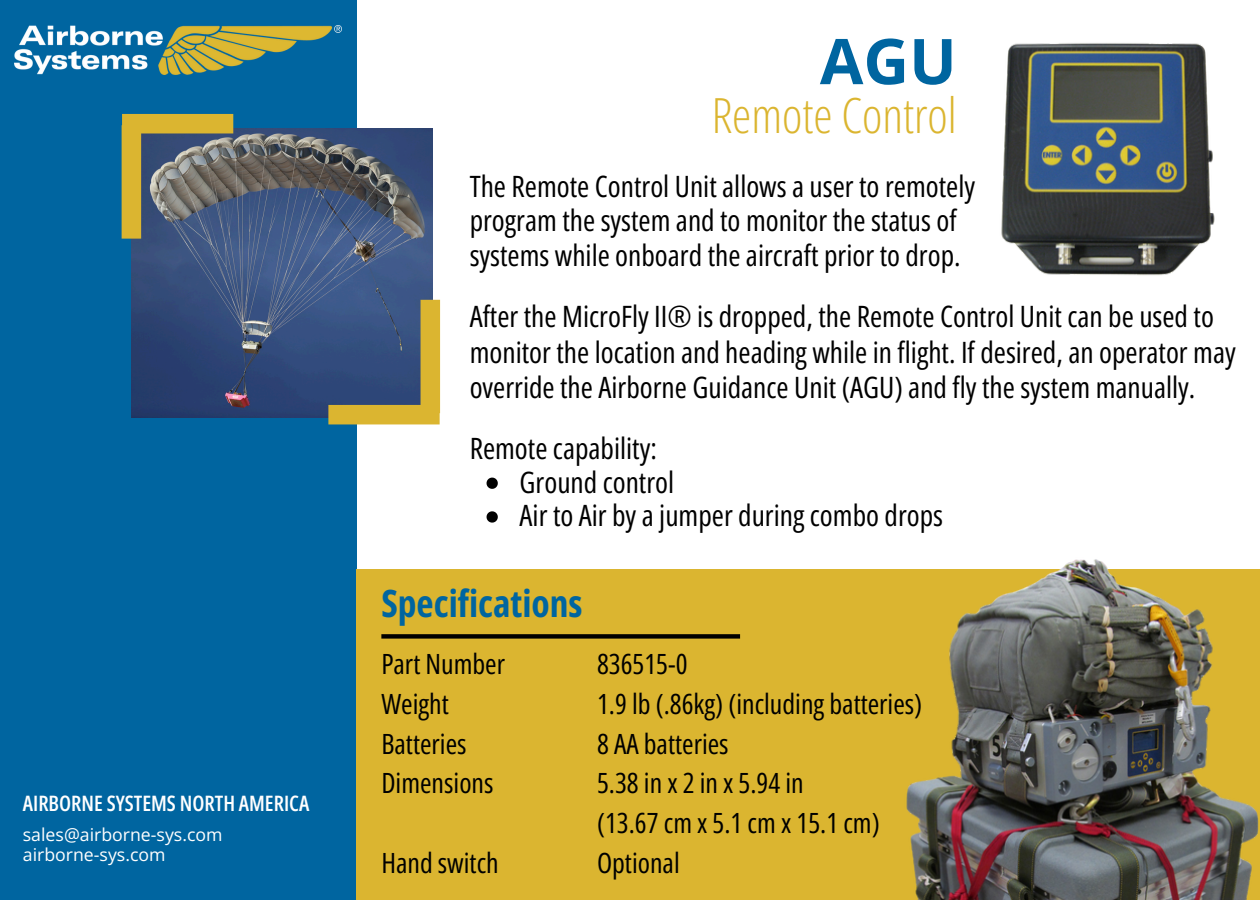
<style>
.page{position:relative;width:1260px;height:900px;background:#fff}
.page>*{position:absolute;margin:0;border:0;box-sizing:border-box;transform-origin:0 0}
.t1{font:700 63px "Open Sans";color:#0065a0}
.t2{font:300 48.5px "Open Sans Condensed";color:#dbb530}
.t3{font:700 37.5px "Open Sans Condensed";color:#0065a0}
.t4{font:29.5px/34.2px "Open Sans Condensed";color:#000}
.t5{font:27.75px/39.8px "Open Sans Condensed";color:#000}
.t6{font:600 21.25px "Open Sans Condensed";color:#fff}
.t7{font:17.75px "Open Sans";color:#fff}
</style>
<div class="page">
<div style="left:0;top:0;width:357px;height:900px;background:#0065a0"></div>
<img style="left:1001px;top:43px;width:214px;height:233px">
<img style="left:131px;top:128px;width:301px;height:290px">
<div style="left:122px;top:114px;width:111px;height:19px;background:#dbb530"></div>
<div style="left:122px;top:125px;width:19px;height:114px;background:#dbb530"></div>
<div style="left:328px;top:405px;width:112px;height:19px;background:#dbb530"></div>
<div style="left:421px;top:300px;width:19px;height:113px;background:#dbb530"></div>
<img style="left:15px;top:26px;width:326px;height:48px">
<div style="left:357px;top:569px;width:903px;height:331px;background:#dbb530"></div>
<div style="left:381px;top:634px;width:359px;height:5px;background:#000"></div>
<img style="left:906px;top:559px;width:353px;height:341px">
<svg style="left:487px;top:478px;width:11px;height:11px"></svg>
<svg style="left:487px;top:511px;width:11px;height:12px"></svg>
<h5 class="t6" style="left:23px;top:788px;width:288px">AIRBORNE SYSTEMS NORTH AMERICA</h5>
<p class="t7" style="left:23px;top:822px;width:201px">sales@airborne-sys.com</p>
<p class="t7" style="left:23px;top:842px;width:144px">airborne-sys.com</p>
<h5 class="t1" style="left:820px;top:17px;width:138px">AGU</h5>
<h5 class="t2" style="left:712px;top:82px;width:247px">Remote Control</h5>
<p class="t4" style="left:470px;top:169px;width:507px">The Remote Control Unit allows a user to remotely program the system and to monitor the status of systems while onboard the aircraft prior to drop.</p>
<h3 class="t4" style="left:470px;top:298px;width:768px;line-height:35.2px">After the MicroFly II® is dropped, the Remote Control Unit can be used to monitor the location and heading while in flight. If desired, an operator may override the Airborne Guidance Unit (AGU) and fly the system manually.</h3>
<h5 class="t4" style="left:470px;top:430px;width:189px">Remote capability:</h5>
<h5 class="t4" style="left:520px;top:464px;width:156px">Ground control</h5>
<h5 class="t4" style="left:520px;top:498px;width:425px">Air to Air by a jumper during combo drops</h5>
<p class="t3" style="left:381px;top:577px;width:203px">Specifications</p>
<h1 class="t5" style="left:381px;top:643px;width:125px">Part Number<br>Weight<br>Batteries<br>Dimensions</h1>
<h2 class="t5" style="left:381px;top:842px;width:119px">Hand switch</h2>
<p class="t5" style="left:597px;top:643px;width:327px">836515-0<br>1.9 lb (.86kg) (including batteries)<br>8 AA batteries<br>5.38 in x 2 in x 5.94 in<br>(13.67 cm x 5.1 cm x 15.1 cm)<br>Optional</p>
</div>
